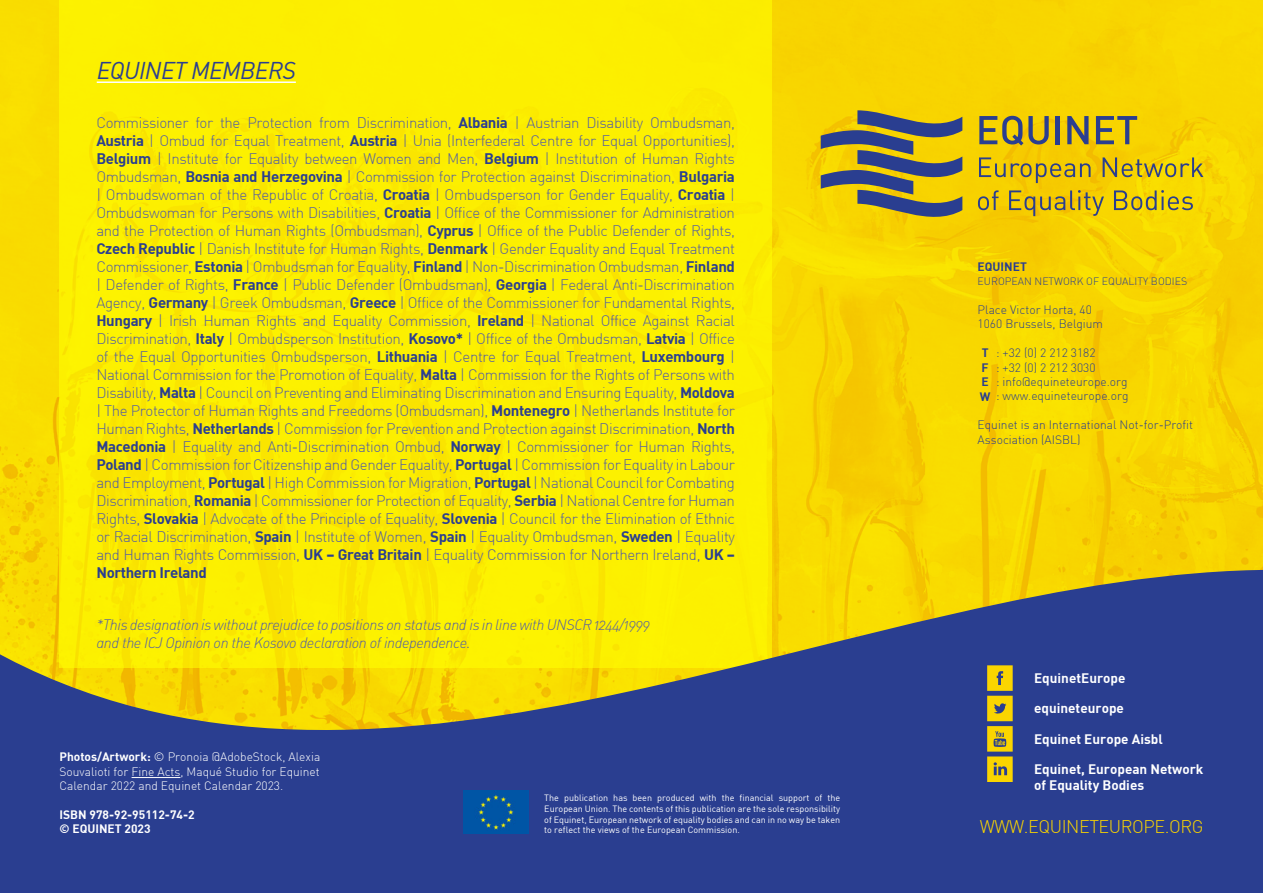
<style>
.page{position:relative;width:1263px;height:893px;background:#fff}
.page>*{position:absolute;margin:0;border:0;box-sizing:border-box;transform-origin:0 0}
.t1{font:italic 24px "DIN";letter-spacing:-.025em;color:#2a3e90}
.t2{font:300 18px "DIN";letter-spacing:-.025em;color:#fad500}
.t3{font:300 15px/18px "DIN";letter-spacing:-.025em;color:#525ca5;text-align:justify}
.t4{font:15px/18px "DIN Light Italic Alt";letter-spacing:-.025em;color:#525ca5}
.t5{font:700 13.5px "DIN";color:#fff}
.Style_de_paragraphe{font:300 12px/14.4px "DIN";color:#2a3e90}
.Style_de_paragraphe-2{font:300 12px/14.4px "DIN";color:#fff;text-align:justify}
.Style_de_paragraphe-3{font:700 12px "DIN";color:#fff}
.Style_de_paragraphe-4{font:700 12px "DIN";color:#2a3e90}
.Style_de_paragraphe-5{font:300 10.5px "DIN";color:#2a3e90}
.Style_de_paragraphe-6{font:9px/10.8px "DIN";color:#fff;text-align:justify}
.s1{font-weight:700;color:#2a3e90}
.s2{font-weight:700}
</style>
<div class="page">
<img style="left:0;top:0;width:1263px;height:570px">
<div style="left:60px;top:0;width:712px;height:668px;background:#fcef00"></div>
<svg style="left:0;top:570px;width:1263px;height:323px;fill:#2a3e90"></svg>
<img style="left:463px;top:790px;width:66px;height:43px">
<hr style="left:132px;top:777px;width:48px;height:1px;background:#fff">
<svg style="left:979px;top:116px;width:70px;height:30px;background:#a49439"></svg>
<hr style="left:1056px;top:116px;width:4px;height:28px;background:#2a3e90">
<svg style="left:1067px;top:116px;width:21px;height:28px"></svg>
<svg style="left:1096px;top:116px;width:41px;height:28px"></svg>
<svg style="left:979px;top:157px;width:111px;height:26px;background:#cfb11b"></svg>
<svg style="left:1102px;top:157px;width:101px;height:20px;background:#c3ad24"></svg>
<svg style="left:978px;top:190px;width:20px;height:20px"></svg>
<svg style="left:1009px;top:190px;width:95px;height:26px;background:#ccae1d"></svg>
<svg style="left:1114px;top:190px;width:79px;height:20px;background:#bfae27"></svg>
<svg style="left:821px;top:110px;width:141px;height:118px;background:#a2953b"></svg>
<svg style="left:987px;top:665px;width:26px;height:117px;background:#c6af23"></svg>
<hr style="left:97px;top:81px;width:199px;height:2px;background:#fff">
<p class="t1" style="left:97px;top:55px;width:201px">EQUINET MEMBERS</p>
<p class="t3" style="left:96px;top:114px;width:640px">Commissioner for the Protection from Discrimination, <span class="s1">Albania</span> | Austrian Disability Ombudsman, <span class="s1">Austria</span> | Ombud for Equal Treatment, <span class="s1">Austria</span> | Unia (Interfederal Centre for Equal Opportunities), <span class="s1">Belgium</span> | Institute for Equality between Women and Men, <span class="s1">Belgium</span> | Institution of Human Rights Ombudsman, <span class="s1">Bosnia and Herzegovina</span> | Commission for Protection against Discrimination, <span class="s1">Bulgaria </span>| Ombudswoman of the Republic of Croatia, <span class="s1">Croatia</span> | Ombudsperson for Gender Equality, <span class="s1">Croatia</span> | Ombudswoman for Persons with Disabilities, <span class="s1">Croatia</span> | Office of the Commissioner for Administration and the Protection of Human Rights (Ombudsman), <span class="s1">Cyprus</span> | Office of the Public Defender of Rights, <span class="s1">Czech Republic</span> | Danish Institute for Human Rights, <span class="s1">Denmark</span> | Gender Equality and Equal Treatment Commissioner, <span class="s1">Estonia</span> | Ombudsman for Equality, <span class="s1">Finland</span> | Non-Discrimination Ombudsman, <span class="s1">Finland </span>| Defender of Rights, <span class="s1">France</span> | Public Defender (Ombudsman), <span class="s1">Georgia</span> | Federal Anti-Discrimination Agency, <span class="s1">Germany</span> | Greek Ombudsman, <span class="s1">Greece</span> | Office of the Commissioner for Fundamental Rights, <span class="s1">Hungary</span> | Irish Human Rights and Equality Commission, <span class="s1">Ireland</span> | National Office Against Racial Discrimination, <span class="s1">Italy</span> | Ombudsperson Institution, <span class="s1">Kosovo*</span> | Office of the Ombudsman, <span class="s1">Latvia</span> | Office of the Equal Opportunities Ombudsperson, <span class="s1">Lithuania</span> | Centre for Equal Treatment, <span class="s1">Luxembourg</span> | National Commission for the Promotion of Equality, <span class="s1">Malta</span> | Commission for the Rights of Persons with Disability, <span class="s1">Malta</span> | Council on Preventing and Eliminating Discrimination and Ensuring Equality, <span class="s1">Moldova </span>| The Protector of Human Rights and Freedoms (Ombudsman), <span class="s1">Montenegro</span> | Netherlands Institute for Human Rights, <span class="s1">Netherlands</span> | Commission for Prevention and Protection against Discrimination, <span class="s1">North Macedonia</span> | Equality and Anti-Discrimination Ombud, <span class="s1">Norway</span> | Commissioner for Human Rights, <span class="s1">Poland</span> | Commission for Citizenship and Gender Equality, <span class="s1">Portugal</span> | Commission for Equality in Labour and Employment, <span class="s1">Portugal</span> | High Commission for Migration, <span class="s1">Portugal</span> | National Council for Combating Discrimination, <span class="s1">Romania</span> | Commissioner for Protection of Equality, <span class="s1">Serbia</span> | National Centre for Human Rights, <span class="s1">Slovakia</span> | Advocate of the Principle of Equality, <span class="s1">Slovenia</span> | Council for the Elimination of Ethnic or Racial Discrimination, <span class="s1">Spain</span> | Institute of Women, <span class="s1">Spain</span> | Equality Ombudsman, <span class="s1">Sweden</span> | Equality and Human Rights Commission, <span class="s1">UK – Great Britain</span> | Equality Commission for Northern Ireland, <span class="s1">UK – Northern Ireland</span></p>
<p class="t4" style="left:96px;top:615px;width:555px">*This designation is without prejudice to positions on status and is in line with UNSCR 1244/1999 and the ICJ Opinion on the Kosovo declaration of independence.</p>
<p class="Style_de_paragraphe-2" style="left:60px;top:750px;width:262px"><span class="s2">Photos/Artwork:</span> © Pronoia @AdobeStock, Alexia Souvalioti for Fine Acts, Maqué Studio for Equinet Calendar 2022 and Equinet Calendar 2023.</p>
<p class="Style_de_paragraphe-3" style="left:60px;top:807px;width:137px">ISBN 978-92-95112-74-2</p>
<p class="Style_de_paragraphe-3" style="left:60px;top:821px;width:93px">© EQUINET 2023</p>
<p class="Style_de_paragraphe-6" style="left:544px;top:792px;width:297px">The publication has been produced with the financial support of the European Union. The contents of this publication are the sole responsibility of Equinet, European network of equality bodies and can in no way be taken to reflect the views of the European Commission.</p>
<p class="Style_de_paragraphe-4" style="left:978px;top:259px;width:51px">EQUINET</p>
<p class="Style_de_paragraphe-5" style="left:978px;top:275px;width:211px">EUROPEAN NETWORK OF EQUALITY BODIES</p>
<p class="Style_de_paragraphe" style="left:978px;top:302px;width:116px">Place Victor Horta, 40</p>
<p class="Style_de_paragraphe" style="left:978px;top:317px;width:127px">1060 Brussels, Belgium</p>
<p class="Style_de_paragraphe" style="left:996px;top:345px;width:101px">: +32 (0) 2 212 3182</p>
<p class="Style_de_paragraphe" style="left:996px;top:360px;width:101px">: +32 (0) 2 212 3030</p>
<p class="Style_de_paragraphe" style="left:996px;top:374px;width:133px">: info@equineteurope.org</p>
<p class="Style_de_paragraphe" style="left:996px;top:389px;width:134px">: www.equineteurope.org</p>
<p class="Style_de_paragraphe" style="left:978px;top:417px;width:217px">Equinet is an International Not-for-Profit<br>Association (AISBL)</p>
<p class="Style_de_paragraphe-4" style="left:982px;top:345px;width:8px">T</p>
<p class="Style_de_paragraphe-4" style="left:981px;top:359px;width:9px">F</p>
<p class="Style_de_paragraphe-4" style="left:981px;top:374px;width:9px">E</p>
<p class="Style_de_paragraphe-4" style="left:980px;top:388px;width:12px">W</p>
<p class="t5" style="left:1034px;top:669px;width:93px">EquinetEurope</p>
<p class="t5" style="left:1034px;top:700px;width:91px">equineteurope</p>
<p class="t5" style="left:1034px;top:730px;width:130px">Equinet Europe Aisbl</p>
<p class="t5" style="left:1034px;top:760px;width:171px">Equinet, European Network</p>
<p class="t5" style="left:1034px;top:776px;width:112px">of Equality Bodies</p>
<p class="t2" style="left:980px;top:816px;width:225px">WWW.EQUINETEUROPE.ORG</p>
</div>
